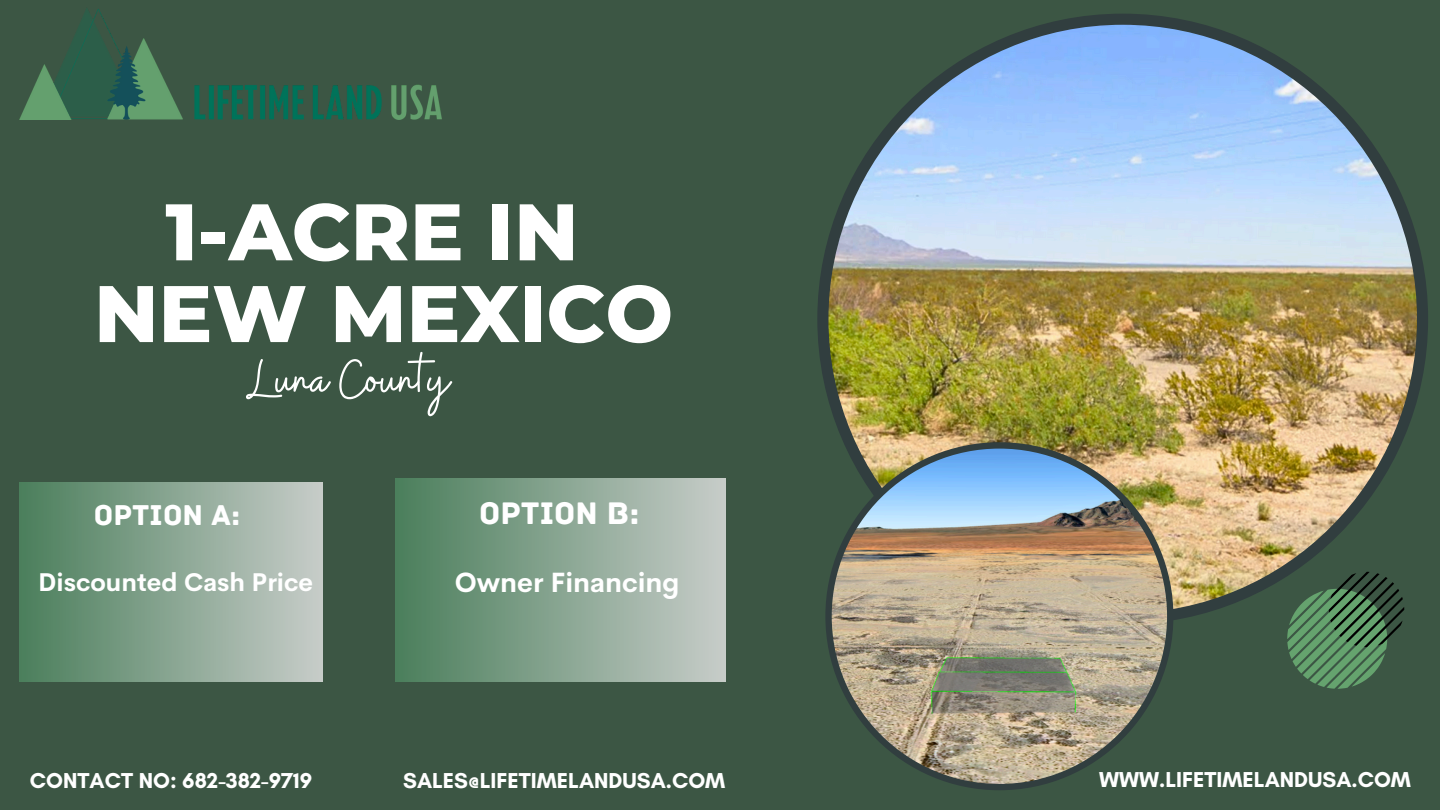
<style>
.page{position:relative;width:1440px;height:810px;background:#3c5644}
.page>*{position:absolute;margin:0;border:0;box-sizing:border-box;transform-origin:0 0}
.t1{font:800 80px/81.8px "Montserrat";color:#fff;text-align:center}
.t2{font:56px "Buffalo";color:#fff}
.t3{font:32.8px "Archive";color:#fff}
.t4{font:30.2px "Archive";color:#fff}
.t5{font:700 27.3px "Cerebri Sans";color:#fff}
.t6{font:700 25.1px "Cerebri Sans";color:#fff}
.t7{font:700 22px "Glacial Indifference";color:#fff}
</style>
<div class="page">
<img style="left:817px;top:14px;width:611px;height:607px">
<img style="left:825px;top:442px;width:348px;height:348px">
<svg style="left:1287px;top:572px;width:117px;height:117px"></svg>
<div style="left:396px;top:479px;width:329px;height:202px;background:linear-gradient(to right,#4b7f5b,#c7ccc9)"></div>
<div style="left:20px;top:483px;width:302px;height:198px;background:linear-gradient(to right,#4b7f5c,#c6ccc8)"></div>
<img style="left:20px;top:8px;width:421px;height:111px">
<h1 class="t1" style="left:94px;top:191px;width:581px">1-ACRE IN<br>NEW MEXICO</h1>
<h3 class="t2" style="left:248px;top:343px;width:203px">Luna County</h3>
<p class="t4" style="left:94px;top:497px;width:148px">OPTION A:</p>
<h4 class="t3" style="left:479px;top:494px;width:162px">OPTION B:</h4>
<p class="t6" style="left:38px;top:566px;width:276px">Discounted Cash Price</p>
<h3 class="t5" style="left:455px;top:564px;width:226px">Owner Financing</h3>
<h4 class="t7" style="left:30px;top:767px;width:284px">CONTACT NO: 682-382-9719</h4>
<p class="t7" style="left:403px;top:767px;width:324px">SALES@LIFETIMELANDUSA.COM</p>
<h2 class="t7" style="left:1099px;top:766px;width:314px">WWW.LIFETIMELANDUSA.COM</h2>
</div>
